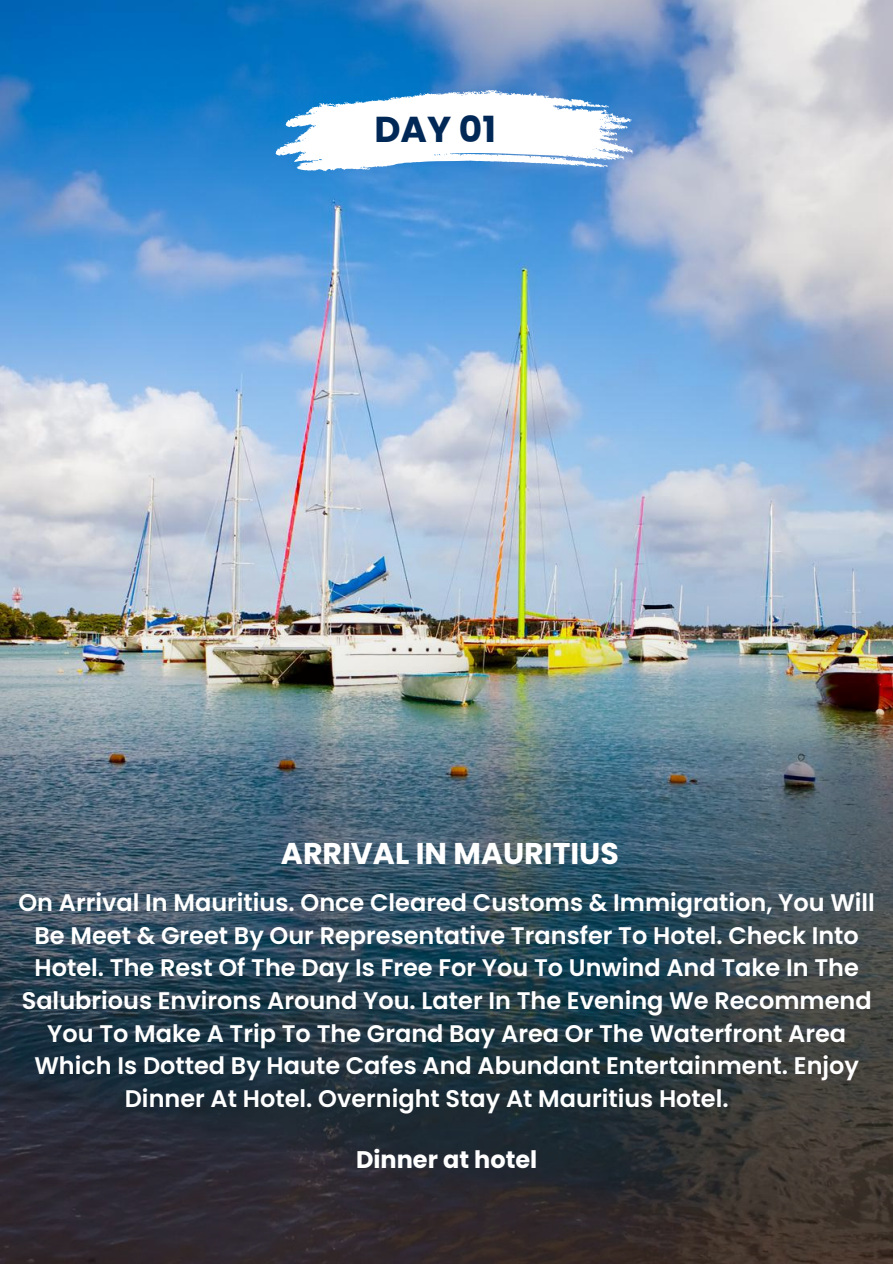
<style>
.page{position:relative;width:893px;height:1264px;background:#fff}
.page>*{position:absolute;margin:0;border:0;box-sizing:border-box;transform-origin:0 0}
.t1{font:700 36px "Poppins";color:#002857}
.t2{font:700 30px "Poppins";color:#fff}
.t3{font:600 24px "Poppins";color:#fff}
.t4{font:700 24px "Poppins";color:#fff}
</style>
<div class="page">
<img style="left:0;top:0;width:892px;height:338px">
<svg style="left:276px;top:90px;width:356px;height:81px"></svg>
<img style="left:0;top:338px;width:892px;height:925px">
<h1 class="t1" style="left:374px;top:104px;width:123px">DAY 01</h1>
<p class="t2" style="left:281px;top:832px;width:339px">ARRIVAL IN MAURITIUS</p>
<p class="t3" style="left:18px;top:886px;width:857px">On Arrival In Mauritius. Once Cleared Customs &amp; Immigration, You Will</p>
<p class="t3" style="left:34px;top:918px;width:825px">Be Meet &amp; Greet By Our Representative Transfer To Hotel. Check Into</p>
<p class="t3" style="left:35px;top:951px;width:825px">Hotel. The Rest Of The Day Is Free For You To Unwind And Take In The</p>
<p class="t3" style="left:22px;top:983px;width:851px">Salubrious Environs Around You. Later In The Evening We Recommend</p>
<p class="t3" style="left:47px;top:1016px;width:800px">You To Make A Trip To The Grand Bay Area Or The Waterfront Area</p>
<p class="t3" style="left:34px;top:1049px;width:826px">Which Is Dotted By Haute Cafes And Abundant Entertainment. Enjoy</p>
<p class="t3" style="left:125px;top:1081px;width:605px">Dinner At Hotel. Overnight Stay At Mauritius Hotel.</p>
<p class="t4" style="left:356px;top:1142px;width:183px">Dinner at hotel</p>
</div>
